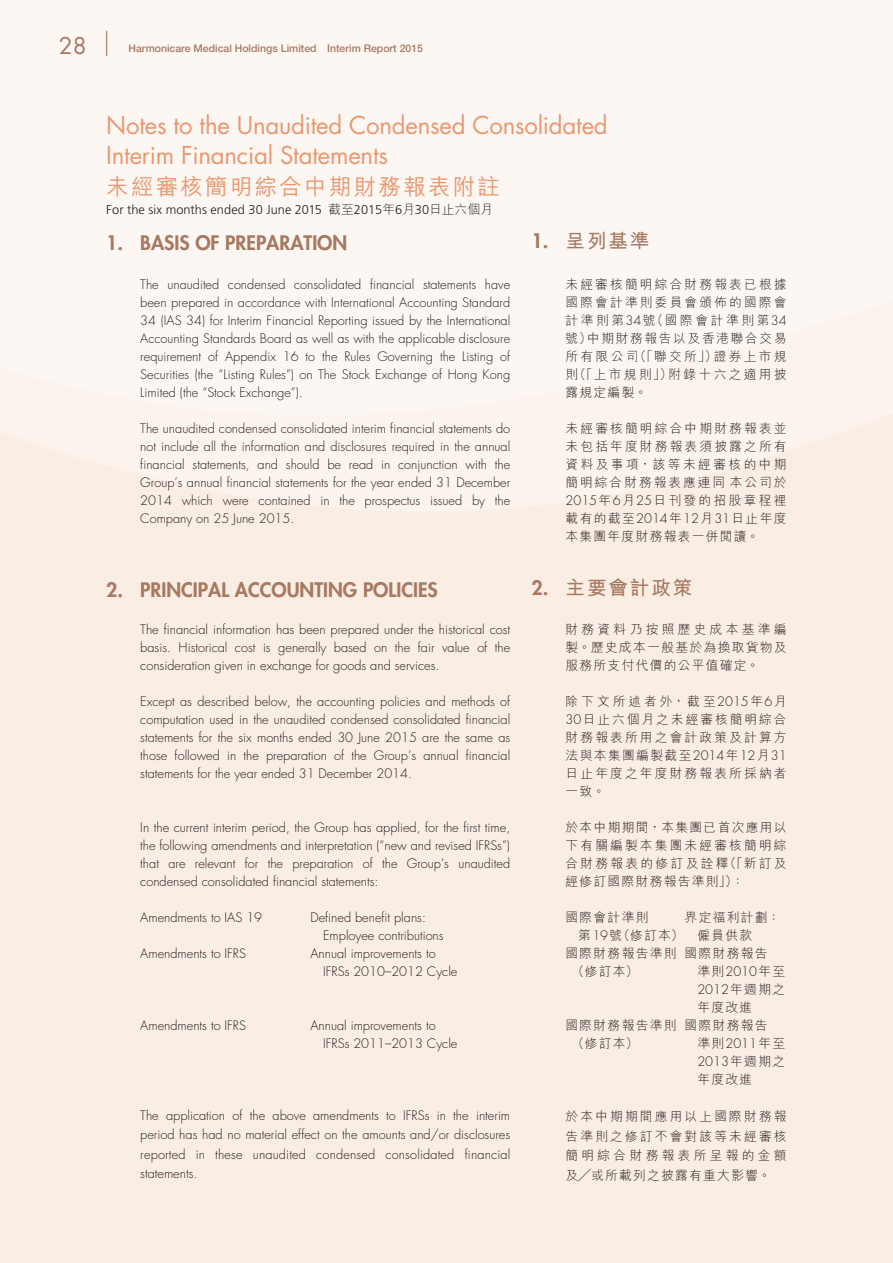
<style>
.page{position:relative;width:893px;height:1263px;background:#faede3}
.page>*{position:absolute;margin:0;border:0;box-sizing:border-box;transform-origin:0 0}
.t1{font:24px/30px "Futura Std";letter-spacing:-.01em;color:#e89870}
.t2{font:500 22.5px "M Hei HK";letter-spacing:.1em;color:#e89870}
.t3{font:22.5px "Futura Std";color:#a67960}
.t4{font:800 19.5px "Futura Std";color:#a67960}
.t5{font:700 19.5px "M Hei HK";letter-spacing:.1em;color:#a67960}
.t6{font:300 12.75px/18px "Futura Std";color:#231f20;text-align:justify}
.t7{font:300 12.75px/18px "M Hei HK";letter-spacing:.125em;color:#231f20;text-align:justify}
.t8{font:300 12.75px/18px "M Hei HK";letter-spacing:.1em;color:#231f20}
.t9{font:300 12.75px "Frutiger LT Std";letter-spacing:.005em;color:#231f20}
.t10{font:500 10.5px "Helvetica Neue LT Std";color:#a67960}
.s1{font-family:"M Hei HK"}
.s2{font-family:"Futura Std";font-weight:800}
.s3{font-family:"Futura Std"}
</style>
<div class="page">
<div style="left:0;top:0;width:893px;height:416px;background:#fdf7f4"></div>
<svg style="left:106px;top:31px;width:1px;height:25px"></svg>
<h2 class="t3" style="left:59px;top:31px;width:29px">28</h2>
<p class="t10" style="left:129px;top:42px;width:296px">Harmonicare Medical Holdings Limited Interim Report 2015</p>
<h1 class="t1" style="left:106px;top:111px;width:503px">Notes to the Unaudited Condensed Consolidated<br>Interim Financial Statements</h1>
<h2 class="t2" style="left:106px;top:171px;width:395px">未經審核簡明綜合中期財務報表附註</h2>
<p class="t9" style="left:106px;top:202px;width:388px">For the six months ended 30 June 2015 <span class="s1">截至</span>2015<span class="s1">年</span>6<span class="s1">月</span>30<span class="s1">日止六個月</span></p>
<h3 class="t4" style="left:106px;top:231px;width:243px">1. BASIS OF PREPARATION</h3>
<p class="t6" style="left:140px;top:276px;width:371px">The unaudited condensed consolidated financial statements have been prepared in accordance with International Accounting Standard 34 (IAS 34) for Interim Financial Reporting issued by the International Accounting Standards Board as well as with the applicable disclosure requirement of Appendix 16 to the Rules Governing the Listing of Securities (the “Listing Rules”) on The Stock Exchange of Hong Kong Limited (the “Stock Exchange”).</p>
<p class="t6" style="left:140px;top:420px;width:371px">The unaudited condensed consolidated interim financial statements do not include all the information and disclosures required in the annual financial statements, and should be read in conjunction with the Group’s annual financial statements for the year ended 31 December 2014 which were contained in the prospectus issued by the Company on 25 June 2015.</p>
<h3 class="t5" style="left:531px;top:227px;width:119px"><span class="s2">1.</span> 呈列基準</h3>
<p class="t7" style="left:566px;top:275px;width:223px">未經審核簡明綜合財務報表已根據國際會計準則委員會頒佈的國際會計準則第<span class="s3">34</span>號（國際會計準則第<span class="s3">34</span>號）中期財務報告以及香港聯合交易所有限公司（「聯交所」）證券上市規則（「上市規則」）附錄十六之適用披露規定編製。</p>
<p class="t7" style="left:565px;top:419px;width:223px">未經審核簡明綜合中期財務報表並未包括年度財務報表須披露之所有資料及事項，該等未經審核的中期簡明綜合財務報表應連同本公司於<span class="s3">2015</span>年<span class="s3">6</span>月<span class="s3">25</span>日刊發的招股章程裡載有的截至<span class="s3">2014</span>年<span class="s3">12</span>月<span class="s3">31</span>日止年度本集團年度財務報表一併閱讀。</p>
<h3 class="t5" style="left:531px;top:573px;width:162px"><span class="s2">2.</span> 主要會計政策</h3>
<p class="t7" style="left:566px;top:620px;width:223px">財務資料乃按照歷史成本基準編製。歷史成本一般基於為換取貨物及服務所支付代價的公平值確定。</p>
<p class="t7" style="left:566px;top:692px;width:223px">除下文所述者外，截至<span class="s3">2015</span>年<span class="s3">6</span>月<span class="s3">30</span>日止六個月之未經審核簡明綜合財務報表所用之會計政策及計算方法與本集團編製截至<span class="s3">2014</span>年<span class="s3">12</span>月<span class="s3">31</span>日止年度之年度財務報表所採納者一致。</p>
<p class="t7" style="left:566px;top:818px;width:223px">於本中期期間，本集團已首次應用以下有關編製本集團未經審核簡明綜合財務報表的修訂及詮釋（「新訂及經修訂國際財務報告準則」）：</p>
<p class="t8" style="left:578px;top:908px;width:107px;text-indent:-13px">國際會計準則<br>第<span class="s3">19</span>號（修訂本）</p>
<p class="t8" style="left:697px;top:908px;width:84px;text-indent:-13px">界定福利計劃：僱員供款</p>
<p class="t8" style="left:572px;top:944px;width:106px;text-indent:-6px">國際財務報告準則（修訂本）</p>
<p class="t8" style="left:697px;top:944px;width:89px;text-indent:-13px">國際財務報告<br>準則<span class="s3">2010</span>年至</p>
<p class="t6" style="left:697px;top:981px;width:89px">2012<span class="s1">年週期之</span></p>
<p class="t7" style="left:697px;top:998px;width:56px">年度改進</p>
<p class="t8" style="left:572px;top:1016px;width:106px;text-indent:-6px">國際財務報告準則（修訂本）</p>
<p class="t8" style="left:697px;top:1016px;width:89px;text-indent:-13px">國際財務報告<br>準則<span class="s3">2011</span>年至</p>
<p class="t6" style="left:697px;top:1053px;width:89px">2013<span class="s1">年週期之</span></p>
<p class="t7" style="left:697px;top:1070px;width:56px">年度改進</p>
<p class="t7" style="left:566px;top:1107px;width:223px;line-height:19.5px">於本中期期間應用以上國際財務報告準則之修訂不會對該等未經審核簡明綜合財務報表所呈報的金額及╱或所載列之披露有重大影響。</p>
<h3 class="t4" style="left:106px;top:577px;width:333px">2. PRINCIPAL ACCOUNTING POLICIES</h3>
<p class="t6" style="left:140px;top:621px;width:371px">The financial information has been prepared under the historical cost basis. Historical cost is generally based on the fair value of the consideration given in exchange for goods and services.</p>
<p class="t6" style="left:140px;top:693px;width:371px">Except as described below, the accounting policies and methods of computation used in the unaudited condensed consolidated financial statements for the six months ended 30 June 2015 are the same as those followed in the preparation of the Group’s annual financial statements for the year ended 31 December 2014.</p>
<p class="t6" style="left:140px;top:819px;width:371px">In the current interim period, the Group has applied, for the first time, the following amendments and interpretation (“new and revised IFRSs”) that are relevant for the preparation of the Group’s unaudited condensed consolidated financial statements:</p>
<p class="t6" style="left:140px;top:909px;width:123px">Amendments to IAS 19</p>
<p class="t6" style="left:323px;top:909px;width:122px;text-indent:-13px">Defined benefit plans:<br>Employee contributions</p>
<p class="t6" style="left:140px;top:945px;width:107px">Amendments to IFRS</p>
<p class="t6" style="left:323px;top:945px;width:136px;text-indent:-13px">Annual improvements to<br>IFRSs 2010–2012 Cycle</p>
<p class="t6" style="left:140px;top:1017px;width:107px">Amendments to IFRS</p>
<p class="t6" style="left:323px;top:1017px;width:136px;text-indent:-13px">Annual improvements to<br>IFRSs 2011–2013 Cycle</p>
<p class="t6" style="left:140px;top:1105px;width:372px;line-height:19.5px">The application of the above amendments to IFRSs in the interim period has had no material effect on the amounts and/or disclosures reported in these unaudited condensed consolidated financial statements.</p>
</div>
